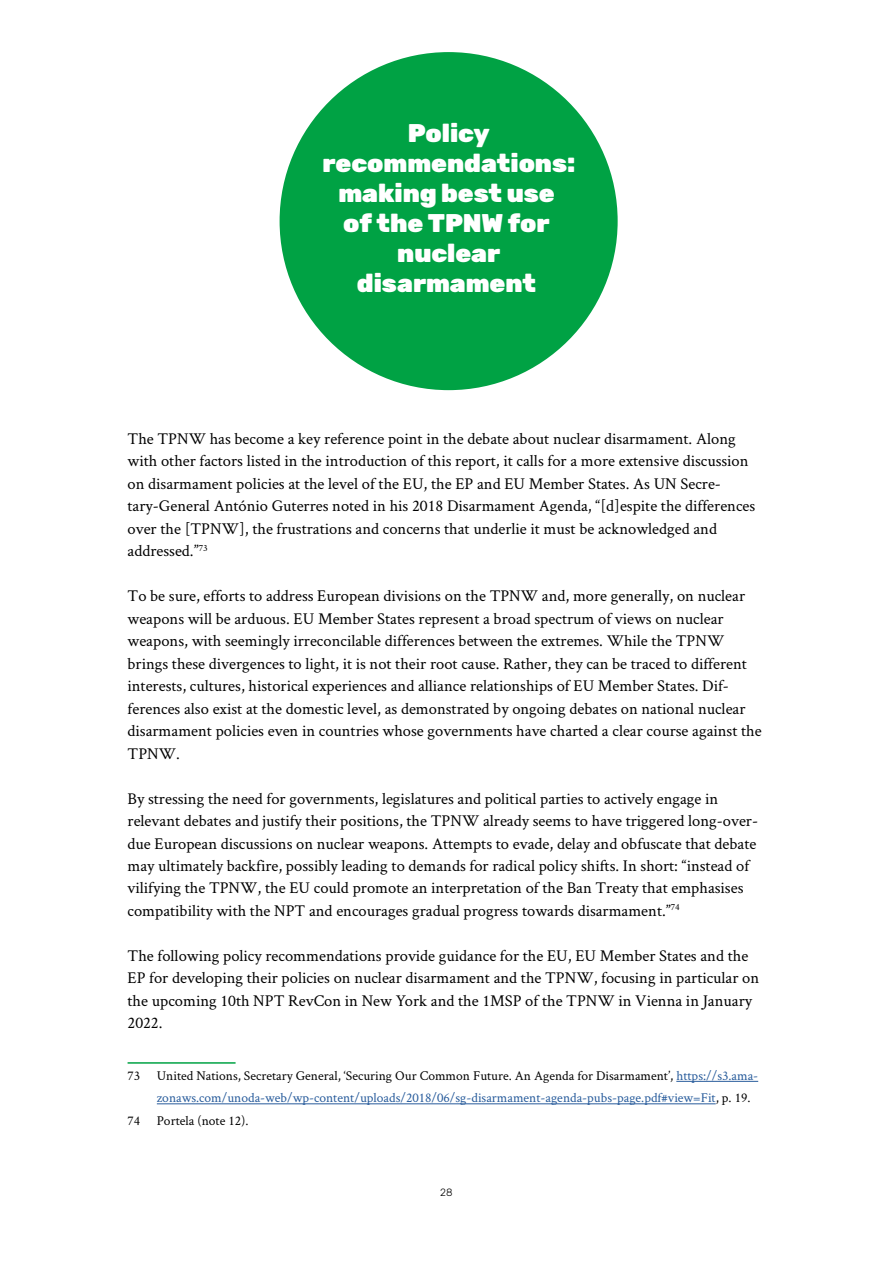
<style>
.page{position:relative;width:893px;height:1263px;background:#fff}
.page>*{position:absolute;margin:0;border:0;box-sizing:border-box;transform-origin:0 0}
.Chapter_name_Rubik_B{font:900 25.5px/30px "Rubik";letter-spacing:-.005em;color:#fff;text-align:center}
.Crimson_Text_Reg_11{font:16.5px/22.5px "Crimson Text";color:#000}
.Footnote{font:13.5px/22.5px "Crimson Text";color:#275b9b}
.Footnote-2{font:13.5px "Crimson Text";color:#000}
.t1{font:300 10.5px "Rubik";color:#000}
.s1{color:#000}
</style>
<div class="page">
<div style="left:280px;top:52px;width:338px;height:338px;background:#00a244;border-radius:50%"></div>
<hr style="left:128px;top:1062px;width:108px;height:2px;background:#00a244">
<hr style="left:676px;top:1081px;width:82px;height:1px;background:#275b9b">
<hr style="left:157px;top:1103px;width:559px;height:1px;background:#275b9b">
<p class="Chapter_name_Rubik_B" style="left:322px;top:119px;width:254px">Policy recommendations: making best use<br>of the TPNW for nuclear disarmament</p>
<p class="Crimson_Text_Reg_11" style="left:128px;top:426px;width:629px">The TPNW has become a key reference point in the debate about nuclear disarmament. Along with other factors listed in the introduction of this report, it calls for a more extensive discussion on disarmament policies at the level of the EU, the EP and EU Member States. As UN Secre&shy;tary-General António Guterres noted in his 2018 Disarmament Agenda, “[d]espite the differences over the [TPNW], the frustrations and concerns that underlie it must be acknowledged and addressed.”<sup>73</sup></p>
<p class="Crimson_Text_Reg_11" style="left:128px;top:584px;width:636px">To be sure, efforts to address European divisions on the TPNW and, more generally, on nuclear weapons will be arduous. EU Member States represent a broad spectrum of views on nuclear weapons, with seemingly irreconcilable differences between the extremes. While the TPNW brings these divergences to light, it is not their root cause. Rather, they can be traced to different interests, cultures, historical experiences and alliance relationships of EU Member States. Dif&shy;ferences also exist at the domestic level, as demonstrated by ongoing debates on national nuclear disarmament policies even in countries whose governments have charted a clear course against the TPNW.</p>
<p class="Crimson_Text_Reg_11" style="left:128px;top:786px;width:632px">By stressing the need for governments, legislatures and political parties to actively engage in relevant debates and justify their positions, the TPNW already seems to have triggered long-over&shy;due European discussions on nuclear weapons. Attempts to evade, delay and obfuscate that debate may ultimately backfire, possibly leading to demands for radical policy shifts. In short: “instead of vilifying the TPNW, the EU could promote an interpretation of the Ban Treaty that emphasises compatibility with the NPT and encourages gradual progress towards disarmament.”<sup>74</sup></p>
<p class="Crimson_Text_Reg_11" style="left:128px;top:944px;width:633px">The following policy recommendations provide guidance for the EU, EU Member States and the EP for developing their policies on nuclear disarmament and the TPNW, focusing in particular on the upcoming 10th NPT RevCon in New York and the 1MSP of the TPNW in Vienna in January 2022.</p>
<p class="Footnote" style="left:157px;top:1063px;width:603px;text-indent:-29px"><span class="s1">73 United Nations, Secretary General, ‘Securing Our Common Future. An Agenda for Disarmament’,</span> https://s3.ama&shy;zonaws.com/unoda-web/wp-content/uploads/2018/06/sg-disarmament-agenda-pubs-page.pdf#view=Fit<span class="s1">, p. 19.</span></p>
<p class="Footnote-2" style="left:128px;top:1111px;width:122px">74 Portela (note 12).</p>
<p class="t1" style="left:440px;top:1187px;width:14px">28</p>
</div>
